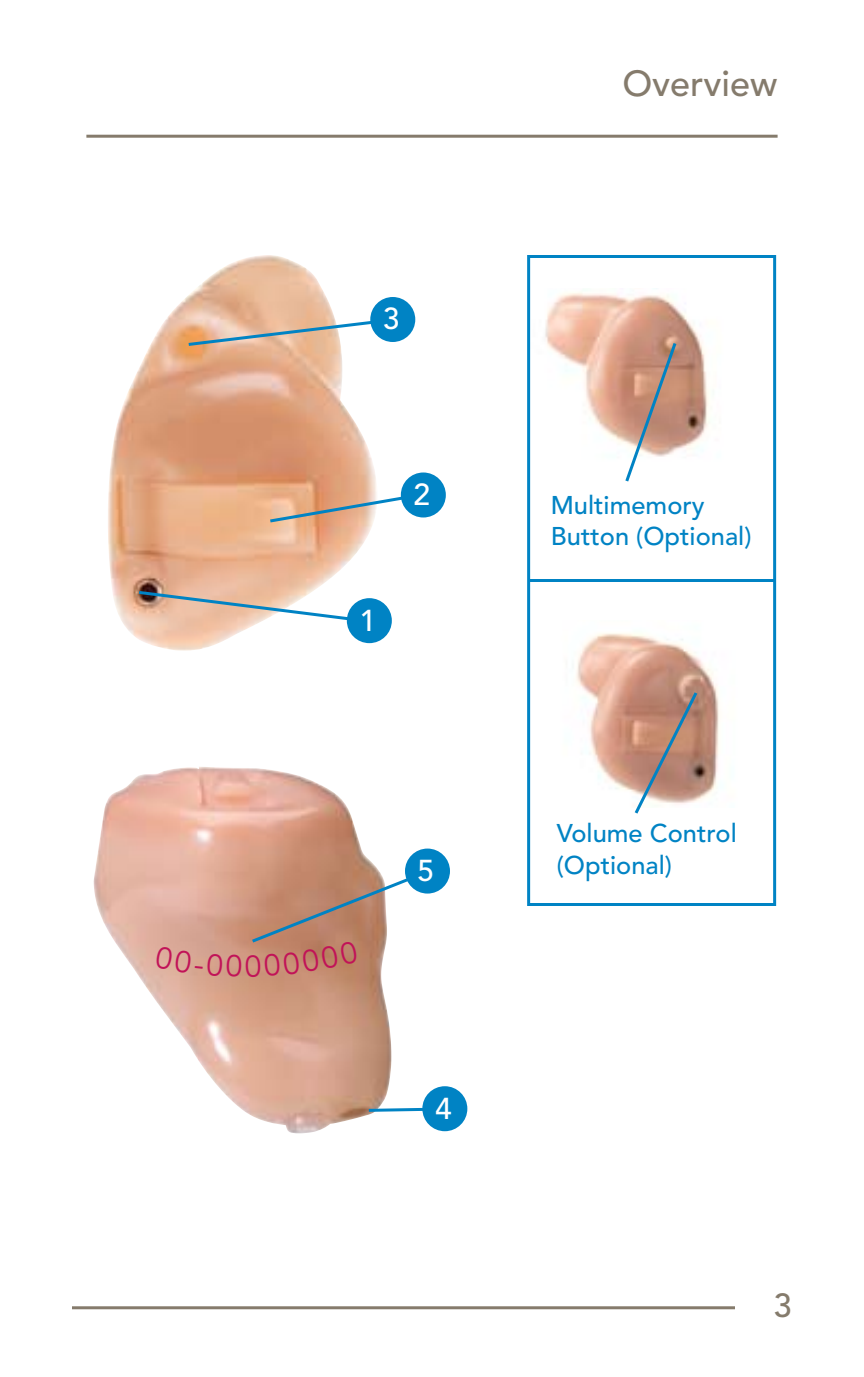
<style>
.page{position:relative;width:864px;height:1377px;background:#fff}
.page>*{position:absolute;margin:0;border:0;box-sizing:border-box;transform-origin:0 0}
.t1{font:36px "Avenir LT SLI Std Medium";color:#857b6c}
.t2{font:33px "Avenir LT SLI Std Medium";color:#857b6c}
.t3{font:30px "Avenir LT SLI Std Medium";color:#fff}
.t4{font:25.5px/31.5px "Avenir LT SLI Std Medium";color:#0083c4}
</style>
<div class="page">
<hr style="left:72px;top:1306px;width:663px;height:3px;background:#857b6c">
<hr style="left:86px;top:135px;width:692px;height:3px;background:#857b6c">
<img style="left:576px;top:633px;width:144px;height:167px">
<img style="left:530px;top:289px;width:180px;height:185px">
<img style="left:108px;top:255px;width:270px;height:396px">
<svg style="left:136px;top:589px;width:234px;height:35px"></svg>
<div style="left:347px;top:598px;width:45px;height:45px;background:#0083c4;border-radius:50%"></div>
<svg style="left:267px;top:491px;width:149px;height:33px"></svg>
<div style="left:401px;top:472px;width:45px;height:46px;background:#0083c4;border-radius:50%"></div>
<svg style="left:185px;top:317px;width:203px;height:31px"></svg>
<div style="left:370px;top:297px;width:45px;height:45px;background:#0083c4;border-radius:50%"></div>
<img style="left:94px;top:767px;width:297px;height:367px">
<svg style="left:366px;top:1106px;width:56px;height:7px"></svg>
<div style="left:422px;top:1086px;width:45px;height:45px;background:#0083c4;border-radius:50%"></div>
<div style="left:405px;top:849px;width:45px;height:45px;background:#0083c4;border-radius:50%"></div>
<hr style="left:527px;top:255px;width:249px;height:3px;background:#0083c4">
<hr style="left:527px;top:258px;width:3px;height:321px;background:#0083c4">
<hr style="left:773px;top:258px;width:3px;height:321px;background:#0083c4">
<hr style="left:527px;top:579px;width:249px;height:3px;background:#0083c4">
<hr style="left:527px;top:582px;width:3px;height:321px;background:#0083c4">
<hr style="left:773px;top:582px;width:3px;height:321px;background:#0083c4">
<hr style="left:527px;top:903px;width:249px;height:3px;background:#0083c4">
<svg style="left:623px;top:340px;width:56px;height:142px"></svg>
<svg style="left:632px;top:689px;width:68px;height:125px;background:#b99486"></svg>
<svg style="left:155px;top:868px;width:275px;height:109px"></svg>
<p class="t3" style="left:383px;top:302px;width:18px">3</p>
<p class="t3" style="left:360px;top:603px;width:18px">1</p>
<p class="t3" style="left:414px;top:477px;width:18px">2</p>
<p class="t3" style="left:418px;top:853px;width:18px">5</p>
<p class="t3" style="left:435px;top:1091px;width:18px">4</p>
<h1 class="t1" style="left:622px;top:63px;width:157px">Overview</h1>
<p class="t4" style="left:551px;top:490px;width:202px">Multimemory<br>Button (Optional)</p>
<p class="t4" style="left:557px;top:818px;width:182px">Volume Control (Optional)</p>
<p class="t2" style="left:774px;top:1287px;width:20px">3</p>
</div>
